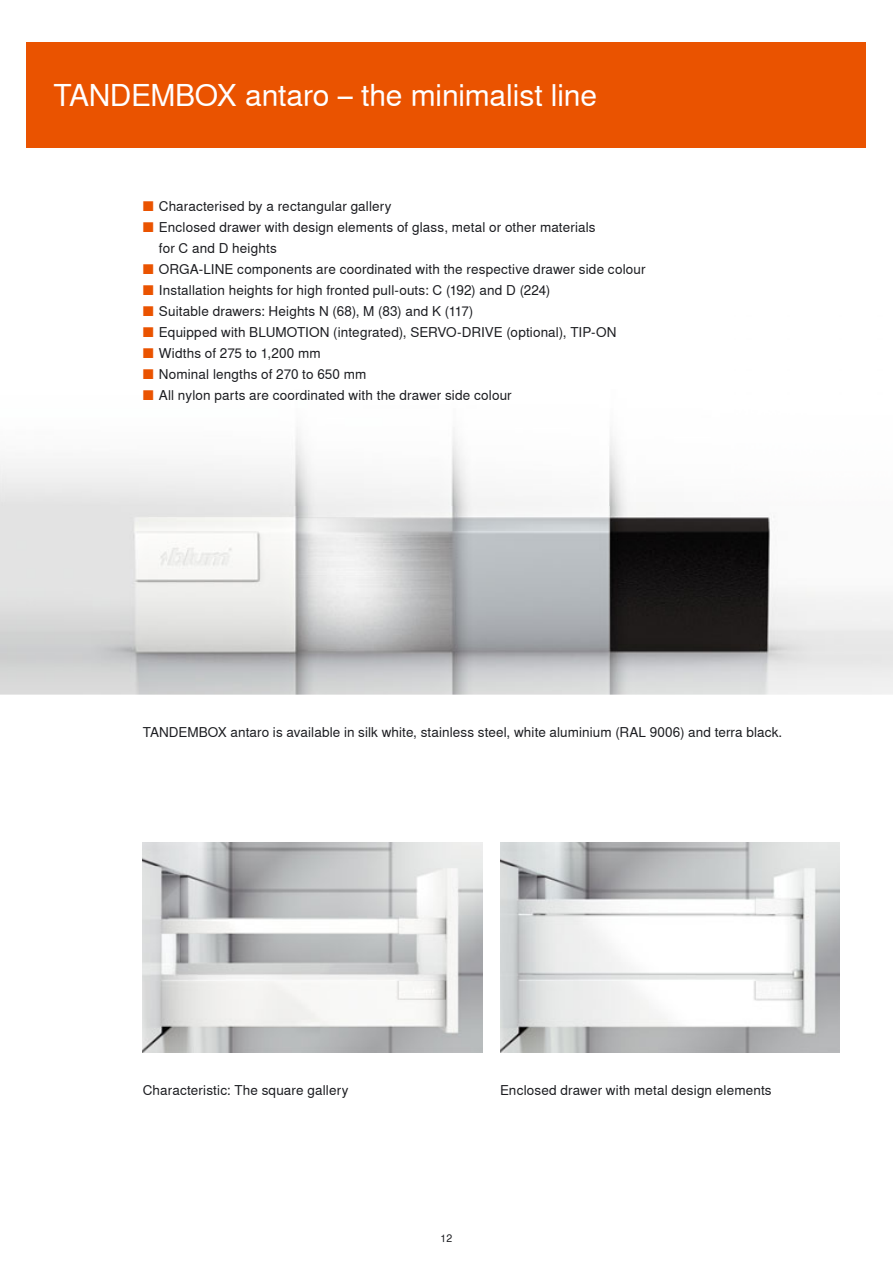
<style>
.page{position:relative;width:893px;height:1263px;background:#fff}
.page>*{position:absolute;margin:0;border:0;box-sizing:border-box;transform-origin:0 0}
.t1{font:30px "Nimbus Sans Global";letter-spacing:-.005em;color:#fff}
.t2{font:13.5px/21px "Nimbus Sans Global";letter-spacing:.01em;color:#1b1c20}
.t3{font:10.5px "Nimbus Sans Global";color:#1b1c20}
.s1{font-size:17.25px;color:#ea5300}
</style>
<div class="page">
<img style="left:143px;top:842px;width:339px;height:210px">
<img style="left:500px;top:842px;width:339px;height:210px">
<div style="left:27px;top:42px;width:839px;height:105px;background:#ea5300"></div>
<img style="left:0;top:505px;width:893px;height:190px">
<img style="left:0;top:429px;width:627px;height:76px">
<h1 class="t1" style="left:54px;top:76px;width:545px">TANDEMBOX antaro – the minimalist line</h1>
<p class="t2" style="left:141px;top:195px;width:252px"><span class="s1">■</span> Characterised by a rectangular gallery</p>
<p class="t2" style="left:159px;top:216px;width:438px;text-indent:-18px"><span class="s1">■</span> Enclosed drawer with design elements of glass, metal or other materials for C and D heights</p>
<p class="t2" style="left:141px;top:258px;width:506px"><span class="s1">■</span> ORGA-LINE components are coordinated with the respective drawer side colour</p>
<p class="t2" style="left:141px;top:279px;width:411px"><span class="s1">■</span> Installation heights for high fronted pull-outs: C (192) and D (224)</p>
<p class="t2" style="left:141px;top:300px;width:334px"><span class="s1">■</span> Suitable drawers: Heights N (68), M (83) and K (117)</p>
<p class="t2" style="left:141px;top:321px;width:477px"><span class="s1">■</span> Equipped with BLUMOTION (integrated), SERVO-DRIVE (optional), TIP-ON</p>
<p class="t2" style="left:141px;top:342px;width:181px"><span class="s1">■</span> Widths of 275 to 1,200 mm</p>
<p class="t2" style="left:141px;top:363px;width:227px"><span class="s1">■</span> Nominal lengths of 270 to 650 mm</p>
<p class="t2" style="left:141px;top:384px;width:372px"><span class="s1">■</span> All nylon parts are coordinated with the drawer side colour</p>
<p class="t2" style="left:143px;top:721px;width:641px">TANDEMBOX antaro is available in silk white, stainless steel, white aluminium (RAL 9006) and terra black.</p>
<p class="t2" style="left:143px;top:1079px;width:207px">Characteristic: The square gallery</p>
<p class="t2" style="left:500px;top:1079px;width:273px">Enclosed drawer with metal design elements</p>
<p class="t3" style="left:441px;top:1232px;width:13px">12</p>
</div>
